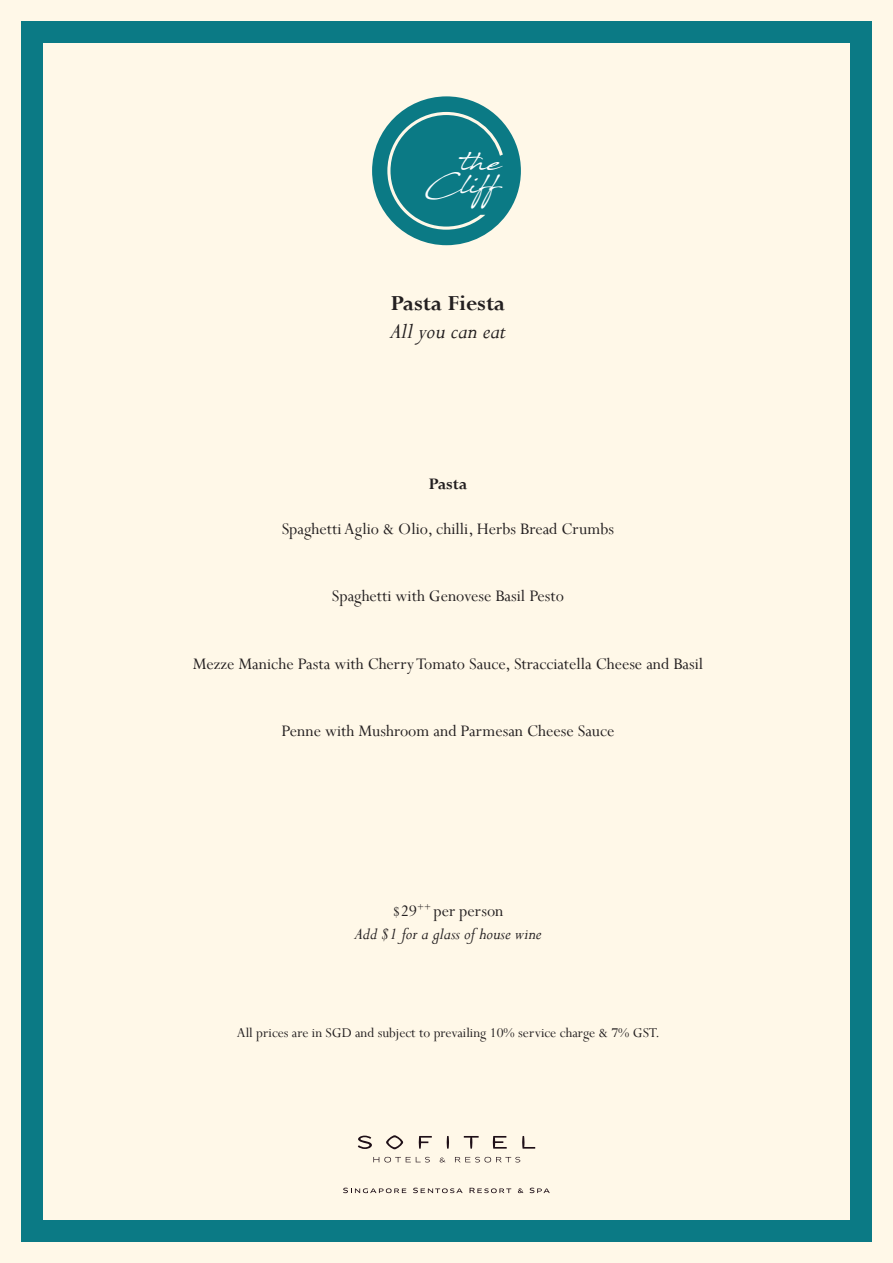
<style>
.page{position:relative;width:893px;height:1263px;background:#fff8e8}
.page>*{position:absolute;margin:0;border:0;box-sizing:border-box;transform-origin:0 0}
.t1{font:26.4px "Javacom";color:#fff}
.t2{font:italic 24px "Perpetua";color:#231f20}
.t3{font:700 24px "Perpetua";color:#231f20}
.t4{font:18px "Perpetua";color:#231f20}
.t5{font:italic 18px/22.5px "Perpetua";color:#231f20;text-align:center}
.t6{font:700 18px "Perpetua";color:#231f20}
.t7{font:15px "Perpetua";color:#231f20}
.s1{font-style:normal}
</style>
<div class="page">
<svg style="left:372px;top:96px;width:149px;height:149px"></svg>
<div style="left:21px;top:21px;width:22px;height:1221px;background:#0b7a85"></div>
<div style="left:21px;top:21px;width:851px;height:22px;background:#0b7a85"></div>
<div style="left:21px;top:1220px;width:851px;height:22px;background:#0b7a85"></div>
<div style="left:851px;top:21px;width:21px;height:1221px;background:#0b7a85"></div>
<svg style="left:373px;top:1157px;width:57px;height:5px"></svg>
<svg style="left:440px;top:1157px;width:5px;height:5px"></svg>
<svg style="left:455px;top:1157px;width:65px;height:5px"></svg>
<svg style="left:522px;top:1136px;width:13px;height:12px"></svg>
<svg style="left:493px;top:1136px;width:14px;height:12px"></svg>
<svg style="left:464px;top:1136px;width:15px;height:12px"></svg>
<svg style="left:447px;top:1136px;width:2px;height:12px"></svg>
<svg style="left:419px;top:1136px;width:13px;height:12px"></svg>
<svg style="left:386px;top:1135px;width:17px;height:14px"></svg>
<svg style="left:358px;top:1135px;width:14px;height:14px"></svg>
<svg style="left:343px;top:1188px;width:63px;height:5px"></svg>
<svg style="left:413px;top:1188px;width:50px;height:5px"></svg>
<svg style="left:470px;top:1188px;width:41px;height:5px"></svg>
<svg style="left:518px;top:1188px;width:5px;height:5px"></svg>
<svg style="left:530px;top:1188px;width:20px;height:5px"></svg>
<h1 class="t1" style="left:462px;top:145px;width:41px">th e</h1>
<h1 class="t1" style="left:424px;top:168px;width:76px">Cliff</h1>
<h2 class="t3" style="left:391px;top:287px;width:116px">Pasta Fiesta</h2>
<h2 class="t2" style="left:390px;top:316px;width:117px">All you can eat</h2>
<p class="t6" style="left:429px;top:472px;width:40px">Pasta</p>
<p class="t4" style="left:282px;top:517px;width:334px">Spaghetti Aglio &amp; Olio, chilli, Herbs Bread Crumbs</p>
<p class="t4" style="left:332px;top:585px;width:234px">Spaghetti with Genovese Basil Pesto</p>
<p class="t4" style="left:193px;top:652px;width:512px">Mezze Maniche Pasta with Cherry Tomato Sauce, Stracciatella Cheese and Basil</p>
<p class="t4" style="left:282px;top:719px;width:334px">Penne with Mushroom and Parmesan Cheese Sauce</p>
<p class="t5" style="left:354px;top:899px;width:188px"><span class="s1">$29</span><sup>++</sup> <span class="s1">per person<br></span>Add $1 for a glass of house wine</p>
<p class="t7" style="left:237px;top:1023px;width:424px">All prices are in SGD and subject to prevailing 10% service charge &amp; 7% GST.</p>
</div>
